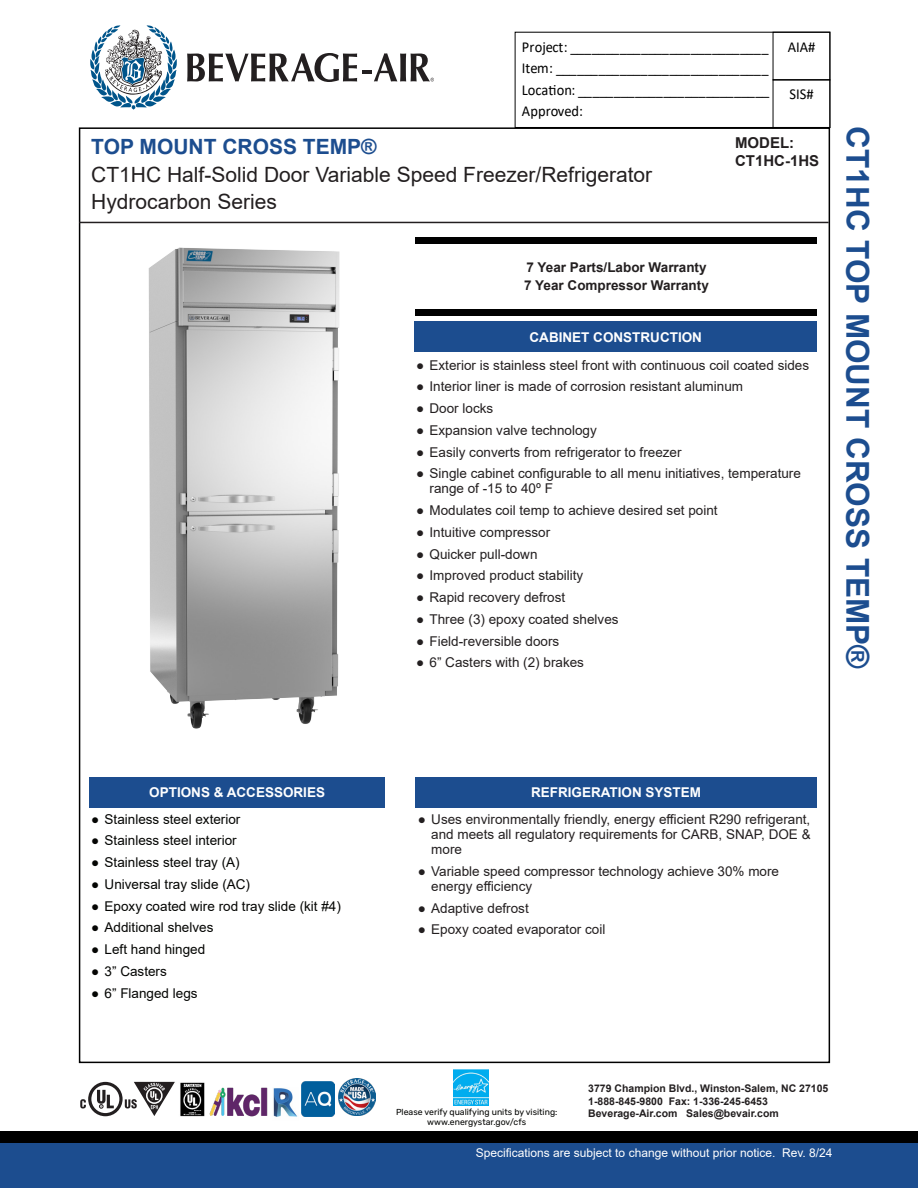
<style>
.page{position:relative;width:918px;height:1188px;background:#fff}
.page>*{position:absolute;margin:0;border:0;box-sizing:border-box;transform-origin:0 0}
.t1{font:700 31.5px "Arial";color:#1c4d8f}
.t2{font:21px "Arial";color:#231f20}
.t3{font:700 21px "Arial";color:#1c4d8f}
.t4{font:15.15px/21.5px "Calibri";color:#000;text-align:justify;scale:.95 1}
.t5{font:700 15px/18px "Arial";color:#231f20}
.t6{font:13.5px/15px "Arial";color:#231f20}
.t7{font:13.5px "Arial";color:#040503}
.t8{font:700 13.5px "Arial";color:#fff}
.t9{font:700 13.5px/18px "Arial";color:#231f20}
.t10{font:12px "Arial";color:#fff}
.t11{font:700 10.5px/12.6px "Arial";color:#231f20}
.Paragraph_Style_1{font:8.7px "Rubik";color:#040503}
.s1{font-family:"Arial Narrow"}
</style>
<div class="page">
<div style="left:515px;top:32px;width:315px;height:96px;border:1px solid #000"></div>
<div style="left:773px;top:32px;width:57px;height:48px;border:1px solid #000"></div>
<div style="left:773px;top:79px;width:57px;height:49px;border:1px solid #000"></div>
<hr style="left:79px;top:222px;width:750px;height:1px;background:#231f20">
<svg style="left:187px;top:53px;width:170px;height:29px"></svg>
<svg style="left:90px;top:25px;width:87px;height:85px"></svg>
<svg style="left:363px;top:53px;width:71px;height:28px"></svg>
<img style="left:148px;top:247px;width:192px;height:482px">
<div style="left:90px;top:777px;width:295px;height:31px;background:#1c4d8f"></div>
<div style="left:415px;top:322px;width:402px;height:30px;background:#1c4d8f"></div>
<div style="left:415px;top:777px;width:402px;height:31px;background:#1c4d8f"></div>
<div style="left:0;top:1131px;width:918px;height:22px;background:#000"></div>
<div style="left:0;top:1143px;width:918px;height:45px;background:#1c4d8f"></div>
<img style="left:454px;top:1069px;width:35px;height:36px">
<img style="left:338px;top:1079px;width:38px;height:37px">
<img style="left:210px;top:1087px;width:58px;height:30px">
<img style="left:273px;top:1088px;width:25px;height:29px">
<img style="left:301px;top:1081px;width:33px;height:35px">
<svg style="left:80px;top:1082px;width:95px;height:34px"></svg>
<img style="left:180px;top:1082px;width:25px;height:35px">
<div style="left:415px;top:238px;width:402px;height:6px;background:#000"></div>
<div style="left:415px;top:309px;width:402px;height:7px;background:#000"></div>
<p class="t4" style="left:522px;top:36px;width:262px">Project: ____________________________ Item: ______________________________ Location: ___________________________ Approved:</p>
<p class="t4" style="left:788px;top:36px;width:31px">AIA#</p>
<p class="t4" style="left:790px;top:83px;width:27px">SIS#</p>
<p class="t3" style="left:91px;top:132px;width:287px">TOP MOUNT CROSS TEMP®</p>
<p class="t2" style="left:91px;top:160px;width:562px">CT1HC Half-Solid Door Variable Speed Freezer/Refrigerator</p>
<p class="t2" style="left:91px;top:188px;width:187px">Hydrocarbon Series</p>
<p class="t9" style="left:524px;top:259px;width:186px">7 Year Parts/Labor Warranty<br>7 Year Compressor Warranty</p>
<p class="t8" style="left:530px;top:327px;width:174px">CABINET CONSTRUCTION</p>
<p class="t5" style="left:735px;top:134px;width:86px">MODEL:<br>CT1HC-1HS</p>
<p class="t6" style="left:416px;top:357px;width:395px">● Exterior is stainless steel front with continuous coil coated sides</p>
<p class="t6" style="left:416px;top:379px;width:329px">● Interior liner is made of corrosion resistant aluminum</p>
<p class="t6" style="left:416px;top:401px;width:79px">● Door locks</p>
<p class="t6" style="left:416px;top:423px;width:182px">● Expansion valve technology</p>
<p class="t6" style="left:416px;top:444px;width:267px">● Easily converts from refrigerator to freezer</p>
<p class="t6" style="left:430px;top:466px;width:373px;text-indent:-14px">● Single cabinet configurable to all menu initiatives, temperature range of -15 to 40º F</p>
<p class="t6" style="left:416px;top:503px;width:303px">● Modulates coil temp to achieve desired set point</p>
<p class="t6" style="left:416px;top:525px;width:136px">● Intuitive compressor</p>
<p class="t6" style="left:416px;top:546px;width:123px">● Quicker pull-down</p>
<p class="t6" style="left:416px;top:568px;width:169px">● Improved product stability</p>
<p class="t6" style="left:416px;top:590px;width:151px">● Rapid recovery defrost</p>
<p class="t6" style="left:416px;top:612px;width:204px">● Three (3) epoxy coated shelves</p>
<p class="t6" style="left:416px;top:633px;width:145px">● Field-reversible doors</p>
<p class="t6" style="left:416px;top:655px;width:170px">● 6” Casters with (2) brakes</p>
<p class="t1" style="left:880px;top:126px;width:544px;rotate:90deg">CT1HC TOP MOUNT CROSS TEMP®</p>
<p class="t8" style="left:149px;top:783px;width:177px">OPTIONS &amp; ACCESSORIES</p>
<p class="t7" style="left:91px;top:810px;width:151px">● Stainless steel exterior</p>
<p class="t7" style="left:91px;top:831px;width:147px">● Stainless steel interior</p>
<p class="t7" style="left:91px;top:853px;width:150px">● Stainless steel tray (A)</p>
<p class="t7" style="left:91px;top:875px;width:161px">● Universal tray slide (AC)</p>
<p class="t7" style="left:91px;top:897px;width:251px">● Epoxy coated wire rod tray slide (kit #4)</p>
<p class="t7" style="left:91px;top:918px;width:124px">● Additional shelves</p>
<p class="t7" style="left:91px;top:940px;width:116px">● Left hand hinged</p>
<p class="t7" style="left:91px;top:962px;width:77px">● 3” Casters</p>
<p class="t7" style="left:91px;top:984px;width:108px">● 6” Flanged legs</p>
<p class="t8" style="left:531px;top:783px;width:172px">REFRIGERATION SYSTEM</p>
<p class="t6" style="left:431px;top:812px;width:381px;text-align:justify;text-indent:-14px">● Uses environmentally friendly, energy efficient R290 refrigerant, and meets all regulatory requirements for CARB, SNAP, DOE &amp; more</p>
<p class="t6" style="left:431px;top:864px;width:349px;text-indent:-14px">● Variable speed compressor technology achieve 30% more energy efficiency</p>
<p class="t6" style="left:418px;top:900px;width:113px">● Adaptive defrost</p>
<p class="t6" style="left:418px;top:922px;width:189px">● Epoxy coated evaporator coil</p>
<p class="t11" style="left:588px;top:1082px;width:242px">3779 Champion Blvd., Wins<span class="s1">t</span>on-Salem, NC 27105<br>1-888-845-9800 Fax: 1-336-245-6453</p>
<p class="Paragraph_Style_1" style="left:396px;top:1107px;width:163px">Please verify qualifying units by visiting:</p>
<p class="t11" style="left:588px;top:1108px;width:192px">Beverage-Air.com Sales@bevair.com</p>
<p class="Paragraph_Style_1" style="left:427px;top:1117px;width:100px">www.energystar.gov/cfs</p>
<p class="t10" style="left:476px;top:1145px;width:358px">Specifications are subject to change without prior notice. Rev. 8/24</p>
</div>
